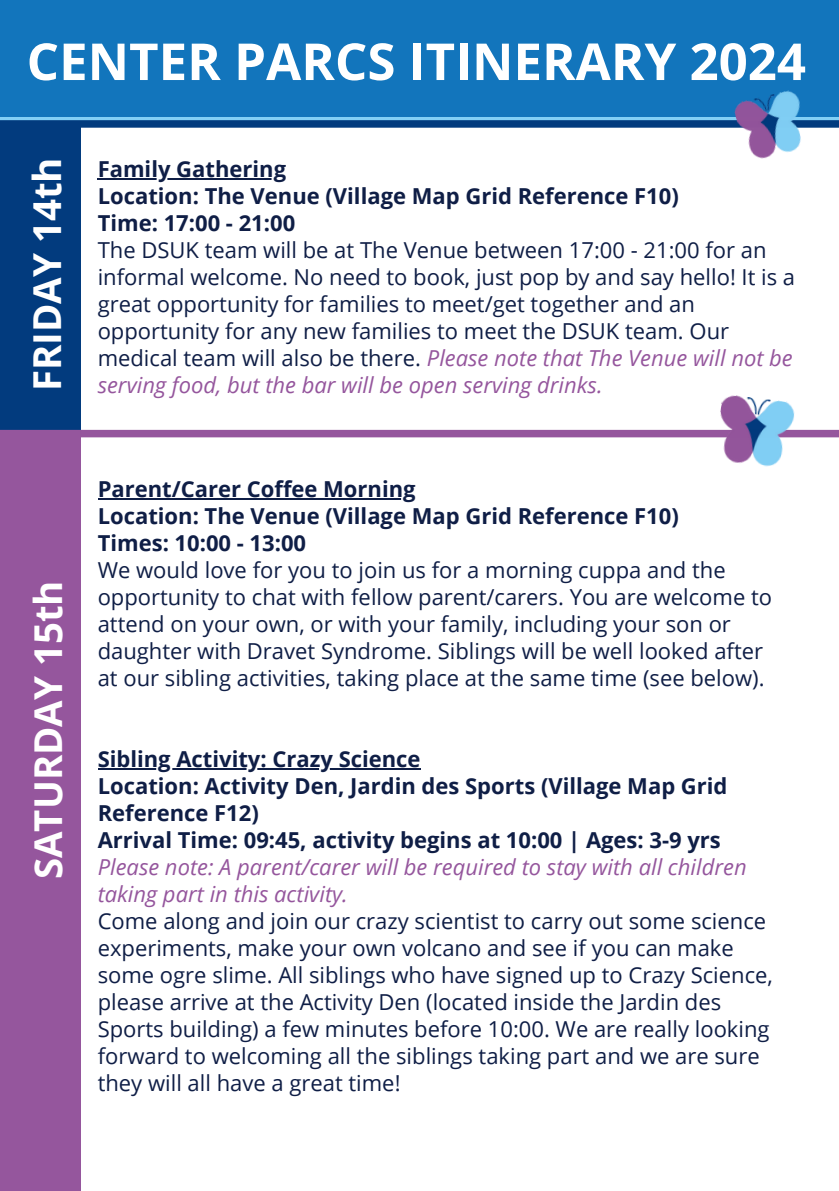
<style>
.page{position:relative;width:839px;height:1191px;background:#fff}
.page>*{position:absolute;margin:0;border:0;box-sizing:border-box;transform-origin:0 0}
.t1{font:700 51px "Open Sans";color:#fff}
.t2{font:700 38.4px "Open Sans";color:#fff}
.t3{font:22px/27px "Open Sans";color:#0f1e46}
.t4{font:700 22px/27px "Open Sans";color:#0f1e46}
.t5{font:italic 22px/27px "Open Sans";color:#95569d}
.s1{font-style:italic;color:#95569d}
</style>
<div class="page">
<div style="left:0;top:0;width:838px;height:124px;background:#82d0f6"></div>
<div style="left:0;top:0;width:838px;height:117px;background:#1275bc"></div>
<div style="left:0;top:122px;width:81px;height:340px;background:#023b7e"></div>
<div style="left:0;top:434px;width:81px;height:757px;background:#95569d"></div>
<hr style="left:98px;top:498px;width:317px;height:2px;background:#0f1e46">
<hr style="left:98px;top:768px;width:322px;height:2px;background:#0f1e46">
<div style="left:0;top:430px;width:838px;height:7px;background:#95569d"></div>
<div style="left:0;top:120px;width:838px;height:8px;background:#023b7e"></div>
<hr style="left:98px;top:178px;width:188px;height:2px;background:#0f1e46">
<img style="left:714px;top:395px;width:84px;height:72px">
<img style="left:732px;top:90px;width:80px;height:69px">
<p class="t1" style="left:27px;top:26px;width:780px">CENTER PARCS ITINERARY 2024</p>
<h1 class="t2" style="left:20px;top:391px;width:235px;rotate:-90deg">FRIDAY 14th</h1>
<p class="t2" style="left:21px;top:879px;width:300px;rotate:-90deg">SATURDAY 15th</p>
<p class="t4" style="left:98px;top:155px;width:190px">Family Gathering</p>
<p class="t4" style="left:98px;top:182px;width:582px">Location: The Venue (Village Map Grid Reference F10)</p>
<p class="t4" style="left:98px;top:209px;width:199px">Time: 17:00 - 21:00</p>
<p class="t3" style="left:98px;top:236px;width:699px">The DSUK team will be at The Venue between 17:00 - 21:00 for an informal welcome. No need to book, just pop by and say hello! It is a great opportunity for families to meet/get together and an opportunity for any new families to meet the DSUK team. Our medical team will also be there. <span class="s1">Please note that The Venue will not be serving food, but the bar will be open serving drinks.</span></p>
<h2 class="t4" style="left:98px;top:475px;width:319px">Parent/Carer Coffee Morning</h2>
<p class="t4" style="left:98px;top:502px;width:582px">Location: The Venue (Village Map Grid Reference F10)</p>
<p class="t4" style="left:98px;top:529px;width:210px">Times: 10:00 - 13:00</p>
<p class="t3" style="left:98px;top:556px;width:676px">We would love for you to join us for a morning cuppa and the opportunity to chat with fellow parent/carers. You are welcome to attend on your own, or with your family, including your son or daughter with Dravet Syndrome. Siblings will be well looked after at our sibling activities, taking place at the same time (see below).</p>
<p class="t4" style="left:98px;top:745px;width:324px">Sibling Activity: Crazy Science</p>
<p class="t4" style="left:98px;top:772px;width:631px">Location: Activity Den, Jardin des Sports (Village Map Grid<br>Reference F12)</p>
<p class="t4" style="left:98px;top:826px;width:624px">Arrival Time: 09:45, activity begins at 10:00 | Ages: 3-9 yrs</p>
<p class="t5" style="left:98px;top:853px;width:650px">Please note: A parent/carer will be required to stay with all children taking part in this activity.</p>
<p class="t3" style="left:98px;top:907px;width:676px">Come along and join our crazy scientist to carry out some science experiments, make your own volcano and see if you can make some ogre slime. All siblings who have signed up to Crazy Science, please arrive at the Activity Den (located inside the Jardin des Sports building) a few minutes before 10:00. We are really looking forward to welcoming all the siblings taking part and we are sure they will all have a great time!</p>
</div>
